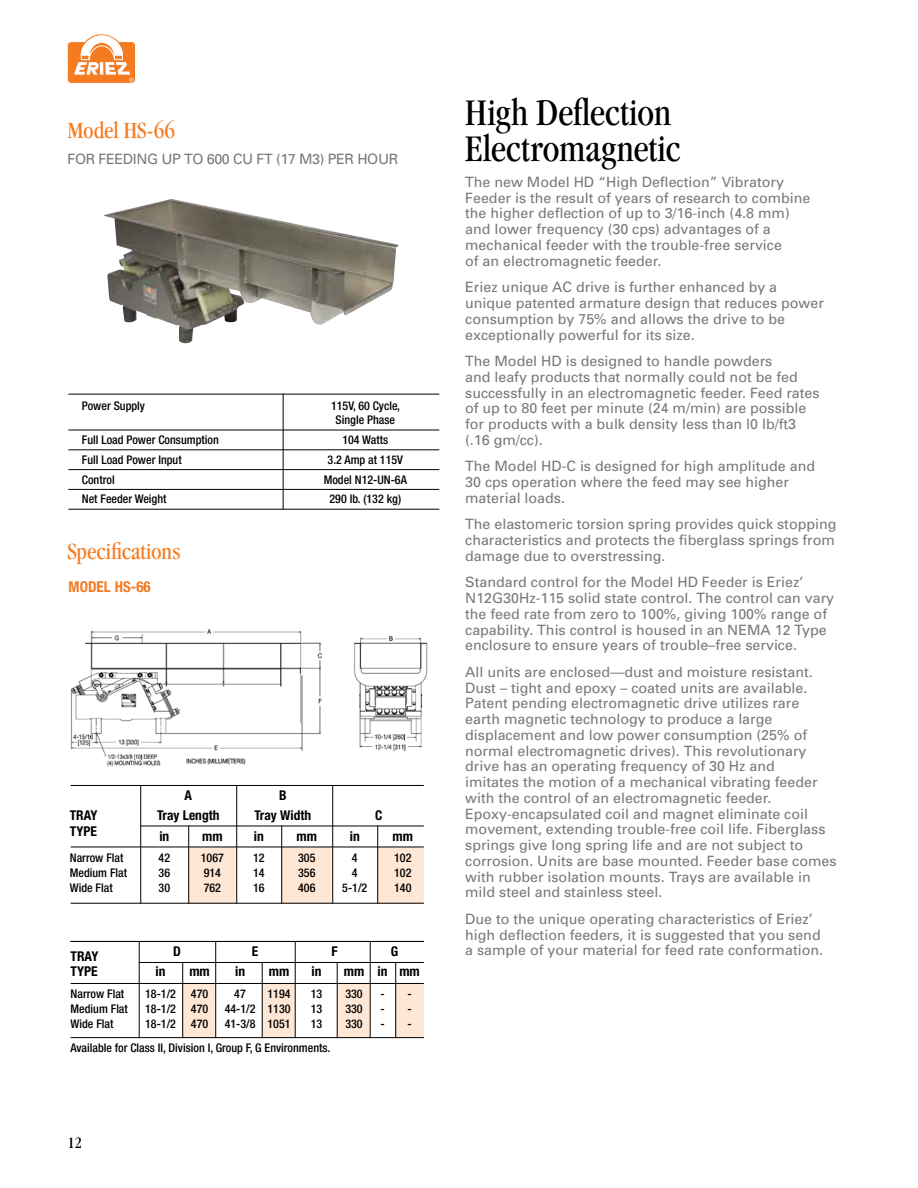
<style>
.page{position:relative;width:918px;height:1188px;background:#fff}
.page>*{position:absolute;margin:0;border:0;box-sizing:border-box;transform-origin:0 0}
.t1{font:condensed 39px/36px "Garamond";letter-spacing:-.005em;color:#000}
.t2{font:condensed 24px "Garamond";letter-spacing:-.005em;color:#f47b20}
.t3{font:condensed 16.5px "Garamond";color:#000}
.t4{font:700 condensed 15px "Helvetica Neue";color:#f47b20}
.t5{font:14.25px/15.8px "Univers";color:#77787b}
.t6{font:14.25px "Univers";letter-spacing:-.025em;color:#77787b}
.t7{font:700 condensed 13.5px "Helvetica Neue";color:#000}
.t8{font:500 condensed 12px/14.4px "Helvetica Neue";color:#000;text-align:center}
</style>
<div class="page">
<svg style="left:67px;top:33px;width:68px;height:51px"></svg>
<hr style="left:68px;top:394px;width:371px;height:1px;background:#000">
<hr style="left:68px;top:430px;width:371px;height:1px;background:#000">
<hr style="left:68px;top:449px;width:371px;height:1px;background:#000">
<hr style="left:68px;top:469px;width:371px;height:1px;background:#000">
<hr style="left:68px;top:489px;width:371px;height:1px;background:#000">
<hr style="left:68px;top:509px;width:371px;height:1px;background:#000">
<hr style="left:283px;top:394px;width:1px;height:115px;background:#000">
<img style="left:70px;top:629px;width:358px;height:137px">
<div style="left:377px;top:847px;width:47px;height:57px;background:#fee7d4"></div>
<div style="left:281px;top:847px;width:51px;height:57px;background:#fee7d4"></div>
<div style="left:188px;top:847px;width:48px;height:57px;background:#fee7d4"></div>
<hr style="left:71px;top:785px;width:353px;height:1px;background:#000">
<hr style="left:140px;top:826px;width:284px;height:1px;background:#000">
<hr style="left:71px;top:847px;width:353px;height:1px;background:#000">
<hr style="left:71px;top:903px;width:353px;height:1px;background:#000">
<hr style="left:140px;top:785px;width:1px;height:119px;background:#000">
<hr style="left:188px;top:826px;width:1px;height:78px;background:#000">
<hr style="left:236px;top:785px;width:1px;height:119px;background:#000">
<hr style="left:281px;top:826px;width:1px;height:78px;background:#000">
<hr style="left:332px;top:785px;width:1px;height:119px;background:#000">
<hr style="left:377px;top:826px;width:1px;height:78px;background:#000">
<div style="left:395px;top:983px;width:29px;height:55px;background:#fee7d4"></div>
<div style="left:337px;top:983px;width:33px;height:55px;background:#fee7d4"></div>
<div style="left:262px;top:983px;width:33px;height:55px;background:#fee7d4"></div>
<div style="left:182px;top:983px;width:33px;height:55px;background:#fee7d4"></div>
<hr style="left:71px;top:941px;width:353px;height:1px;background:#000">
<hr style="left:139px;top:962px;width:285px;height:1px;background:#000">
<hr style="left:71px;top:983px;width:353px;height:1px;background:#000">
<hr style="left:71px;top:1037px;width:353px;height:1px;background:#000">
<hr style="left:139px;top:941px;width:1px;height:97px;background:#000">
<hr style="left:182px;top:962px;width:1px;height:76px;background:#000">
<hr style="left:215px;top:941px;width:1px;height:97px;background:#000">
<hr style="left:262px;top:962px;width:1px;height:76px;background:#000">
<hr style="left:295px;top:941px;width:1px;height:97px;background:#000">
<hr style="left:337px;top:962px;width:1px;height:76px;background:#000">
<hr style="left:370px;top:941px;width:1px;height:97px;background:#000">
<hr style="left:395px;top:962px;width:1px;height:76px;background:#000">
<img style="left:104px;top:199px;width:295px;height:144px">
<h2 class="t2" style="left:68px;top:117px;width:109px">Model HS-66</h2>
<p class="t6" style="left:68px;top:150px;width:332px">FOR FEEDING UP TO 600 CU FT (17 M3) PER HOUR</p>
<p class="t8" style="left:82px;top:398px;width:65px">Power Supply</p>
<p class="t8" style="left:331px;top:398px;width:70px">115V, 60 Cycle,<br>Single Phase</p>
<p class="t8" style="left:82px;top:432px;width:138px">Full Load Power Consumption</p>
<p class="t8" style="left:342px;top:432px;width:47px">104 Watts</p>
<p class="t8" style="left:82px;top:452px;width:101px">Full Load Power Input</p>
<p class="t8" style="left:328px;top:452px;width:77px">3.2 Amp at 115V</p>
<p class="t8" style="left:82px;top:472px;width:34px">Control</p>
<p class="t8" style="left:324px;top:472px;width:85px">Model N12-UN-6A</p>
<p class="t8" style="left:82px;top:492px;width:86px">Net Feeder Weight</p>
<p class="t8" style="left:330px;top:492px;width:73px">290 lb. (132 kg)</p>
<h2 class="t2" style="left:68px;top:538px;width:114px">Specifications</h2>
<p class="t4" style="left:69px;top:578px;width:84px">MODEL HS-66</p>
<p class="t7" style="left:185px;top:787px;width:9px">A</p>
<p class="t7" style="left:279px;top:787px;width:9px">B</p>
<p class="t7" style="left:70px;top:807px;width:29px">TRAY</p>
<p class="t7" style="left:157px;top:807px;width:64px">Tray Length</p>
<p class="t7" style="left:254px;top:807px;width:58px">Tray Width</p>
<p class="t7" style="left:375px;top:807px;width:9px">C</p>
<p class="t7" style="left:70px;top:823px;width:29px">TYPE</p>
<p class="t7" style="left:159px;top:828px;width:11px">in</p>
<p class="t7" style="left:202px;top:828px;width:22px">mm</p>
<p class="t7" style="left:254px;top:828px;width:11px">in</p>
<p class="t7" style="left:297px;top:828px;width:22px">mm</p>
<p class="t7" style="left:350px;top:828px;width:11px">in</p>
<p class="t7" style="left:393px;top:828px;width:22px">mm</p>
<p class="t8" style="left:70px;top:851px;width:55px">Narrow Flat</p>
<p class="t8" style="left:159px;top:851px;width:13px">42</p>
<p class="t8" style="left:201px;top:851px;width:25px">1067</p>
<p class="t8" style="left:253px;top:851px;width:13px">12</p>
<p class="t8" style="left:298px;top:851px;width:19px">305</p>
<p class="t8" style="left:352px;top:851px;width:7px">4</p>
<p class="t8" style="left:394px;top:851px;width:19px">102</p>
<p class="t8" style="left:70px;top:866px;width:59px">Medium Flat</p>
<p class="t8" style="left:159px;top:866px;width:13px">36</p>
<p class="t8" style="left:204px;top:866px;width:19px">914</p>
<p class="t8" style="left:253px;top:866px;width:13px">14</p>
<p class="t8" style="left:298px;top:866px;width:19px">356</p>
<p class="t8" style="left:352px;top:866px;width:7px">4</p>
<p class="t8" style="left:394px;top:866px;width:19px">102</p>
<p class="t8" style="left:70px;top:881px;width:44px">Wide Flat</p>
<p class="t8" style="left:159px;top:881px;width:13px">30</p>
<p class="t8" style="left:204px;top:881px;width:19px">762</p>
<p class="t8" style="left:253px;top:881px;width:13px">16</p>
<p class="t8" style="left:298px;top:881px;width:19px">406</p>
<p class="t8" style="left:342px;top:881px;width:27px">5-1/2</p>
<p class="t8" style="left:394px;top:881px;width:19px">140</p>
<p class="t7" style="left:71px;top:948px;width:29px">TRAY</p>
<p class="t7" style="left:173px;top:943px;width:9px">D</p>
<p class="t7" style="left:252px;top:943px;width:8px">E</p>
<p class="t7" style="left:331px;top:943px;width:8px">F</p>
<p class="t7" style="left:391px;top:943px;width:9px">G</p>
<p class="t7" style="left:71px;top:963px;width:28px">TYPE</p>
<p class="t7" style="left:156px;top:963px;width:11px">in</p>
<p class="t7" style="left:189px;top:963px;width:22px">mm</p>
<p class="t7" style="left:235px;top:963px;width:11px">in</p>
<p class="t7" style="left:269px;top:963px;width:22px">mm</p>
<p class="t7" style="left:312px;top:963px;width:11px">in</p>
<p class="t7" style="left:344px;top:963px;width:77px">mm in mm</p>
<p class="t8" style="left:71px;top:986px;width:55px">Narrow Flat</p>
<p class="t8" style="left:145px;top:986px;width:65px">18-1/2 470</p>
<p class="t8" style="left:234px;top:986px;width:13px">47</p>
<p class="t8" style="left:268px;top:986px;width:25px">1194</p>
<p class="t8" style="left:311px;top:986px;width:13px">13</p>
<p class="t8" style="left:345px;top:986px;width:19px">330</p>
<p class="t8" style="left:380px;top:986px;width:33px">- -</p>
<p class="t8" style="left:71px;top:1001px;width:59px">Medium Flat</p>
<p class="t8" style="left:145px;top:1001px;width:65px">18-1/2 470</p>
<p class="t8" style="left:225px;top:1001px;width:67px">44-1/2 1130</p>
<p class="t8" style="left:311px;top:1001px;width:13px">13</p>
<p class="t8" style="left:345px;top:1001px;width:19px">330</p>
<p class="t8" style="left:380px;top:1001px;width:33px">- -</p>
<p class="t8" style="left:71px;top:1016px;width:44px">Wide Flat</p>
<p class="t8" style="left:145px;top:1016px;width:65px">18-1/2 470</p>
<p class="t8" style="left:225px;top:1016px;width:67px">41-3/8 1051</p>
<p class="t8" style="left:311px;top:1016px;width:13px">13</p>
<p class="t8" style="left:345px;top:1016px;width:19px">330</p>
<p class="t8" style="left:380px;top:1016px;width:33px">- -</p>
<p class="t8" style="left:71px;top:1040px;width:261px">Available for Class II, Division I, Group F, G Environments.</p>
<p class="t3" style="left:68px;top:1133px;width:16px">12</p>
<h1 class="t1" style="left:465px;top:94px;width:217px">High Deflection<br>Electromagnetic</h1>
<p class="t5" style="left:465px;top:174px;width:347px">The new Model HD “High Deflection” Vibratory Feeder is the result of years of research to combine the higher deflection of up to 3/16-inch (4.8 mm) and lower frequency (30 cps) advantages of a mechanical feeder with the trouble-free service<br>of an electromagnetic feeder.</p>
<p class="t5" style="left:465px;top:279px;width:360px">Eriez unique AC drive is further enhanced by a unique patented armature design that reduces power consumption by 75% and allows the drive to be exceptionally powerful for its size.</p>
<p class="t5" style="left:465px;top:353px;width:356px">The Model HD is designed to handle powders<br>and leafy products that normally could not be fed successfully in an electromagnetic feeder. Feed rates of up to 80 feet per minute (24 m/min) are possible for products with a bulk density less than l0 lb/ft3 (.16 gm/cc).</p>
<p class="t5" style="left:465px;top:458px;width:351px">The Model HD-C is designed for high amplitude and<br>30 cps operation where the feed may see higher material loads.</p>
<p class="t5" style="left:465px;top:516px;width:373px;text-align:justify">The elastomeric torsion spring provides quick stopping characteristics and protects the fiberglass springs from damage due to overstressing.</p>
<p class="t5" style="left:465px;top:574px;width:371px">Standard control for the Model HD Feeder is Eriez’ N12G30Hz‑115 solid state control. The control can vary the feed rate from zero to 100%, giving 100% range of capability. This control is housed in an NEMA 12 Type enclosure to ensure years of trouble–free service.</p>
<p class="t5" style="left:465px;top:664px;width:373px">All units are enclosed—dust and moisture resistant.<br>Dust – tight and epoxy – coated units are available.<br>Patent pending electromagnetic drive utilizes rare earth magnetic technology to produce a large displacement and low power consumption (25% of normal electromagnetic drives). This revolutionary drive has an operating frequency of 30 Hz and<br>imitates the motion of a mechanical vibrating feeder with the control of an electromagnetic feeder.<br>Epoxy-encapsulated coil and magnet eliminate coil movement, extending trouble‑free coil life. Fiberglass springs give long spring life and are not subject to corrosion. Units are base mounted. Feeder base comes with rubber isolation mounts. Trays are available in mild steel and stainless steel.</p>
<p class="t5" style="left:465px;top:911px;width:359px">Due to the unique operating characteristics of Eriez’ high deflection feeders, it is suggested that you send a sample of your material for feed rate conformation.</p>
</div>
